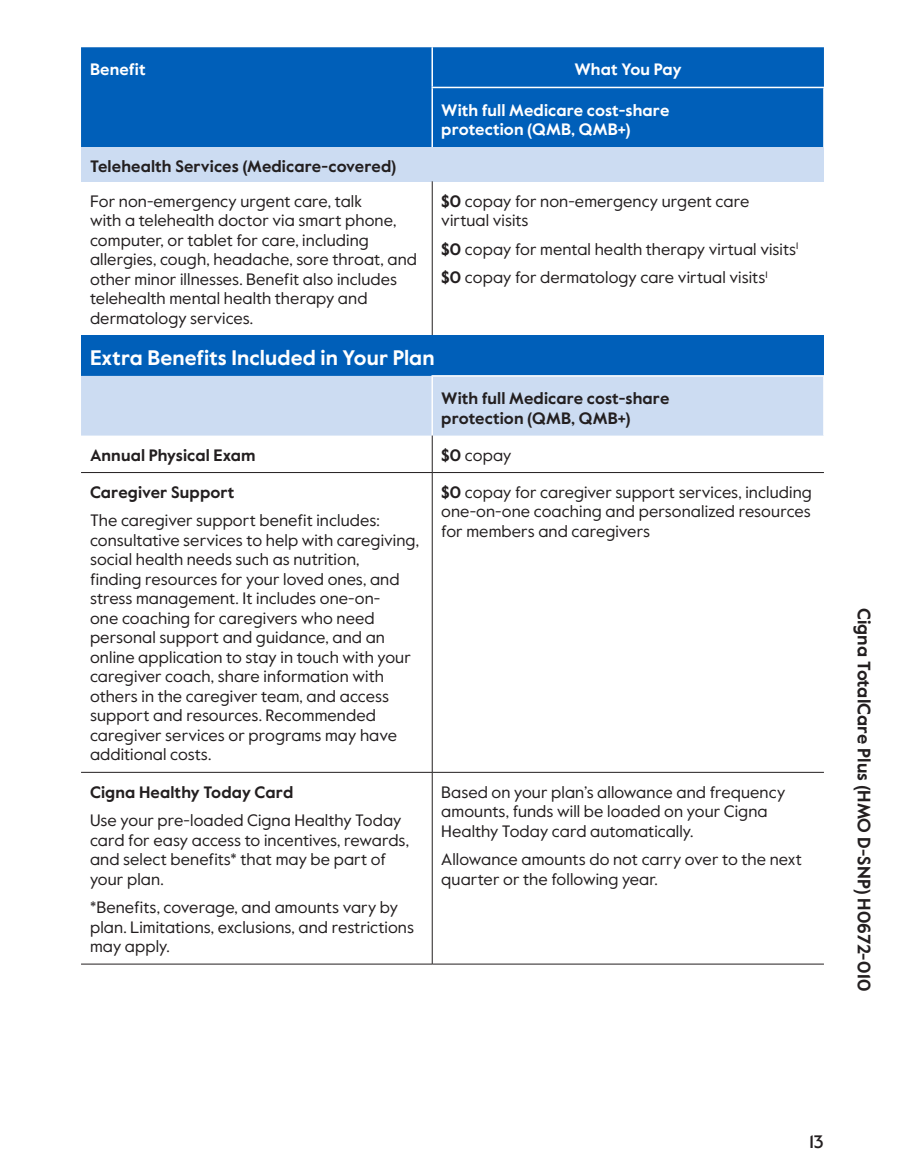
<style>
.page{position:relative;width:905px;height:1175px;background:#fff}
.page>*{position:absolute;margin:0;border:0;box-sizing:border-box;transform-origin:0 0}
.table_AB_h1{font:700 21px "Value Sans Pro";letter-spacing:.005em;color:#fff}
.margin_plan_name{font:700 18px "Value Sans Pro";letter-spacing:.005em;color:#231f20}
.t1{font:500 18px "Value Sans Pro";color:#231f20}
.table_para{font:16.5px/19.5px "Value Sans Pro";letter-spacing:.005em;color:#231f20}
.table_para_AB{font:16.5px/19.5px "Value Sans Pro";letter-spacing:.005em;color:#231f20}
.table_para-2{font:700 16.5px "Value Sans Pro";letter-spacing:.005em;color:#231f20}
.table_col_h1_align_r{font:700 16.5px/19.5px "Value Sans Pro";letter-spacing:.005em;color:#fff}
.table_col_h1_align_r-2{font:700 16.5px/19.5px "Value Sans Pro";letter-spacing:.005em;color:#231f20}
.table_row_h1{font:700 16.5px "Value Sans Pro";letter-spacing:.005em;color:#231f20}
.table_col_h1_align_c{font:700 16.5px "Value Sans Pro";color:#fff}
.s1{font-weight:700}
</style>
<div class="page">
<div style="left:81px;top:47px;width:743px;height:100px;background:#005fb9"></div>
<div style="left:81px;top:147px;width:743px;height:34px;background:#ccdcf2"></div>
<hr style="left:432px;top:181px;width:1px;height:154px;background:#231f20">
<hr style="left:431px;top:47px;width:2px;height:40px;background:#fff">
<hr style="left:431px;top:87px;width:393px;height:1px;background:#fff">
<hr style="left:823px;top:88px;width:1px;height:59px;background:#fff">
<hr style="left:431px;top:88px;width:2px;height:59px;background:#fff">
<hr style="left:81px;top:335px;width:351px;height:1px;background:#231f20">
<hr style="left:432px;top:335px;width:392px;height:1px;background:#231f20">
<div style="left:81px;top:336px;width:743px;height:40px;background:#005fb9"></div>
<div style="left:81px;top:376px;width:742px;height:59px;background:#ccdcf2"></div>
<hr style="left:432px;top:472px;width:392px;height:1px;background:#231f20">
<hr style="left:432px;top:772px;width:392px;height:1px;background:#231f20">
<hr style="left:432px;top:963px;width:392px;height:1px;background:#231f20">
<hr style="left:431px;top:375px;width:393px;height:1px;background:#fff">
<hr style="left:431px;top:376px;width:2px;height:59px;background:#fff">
<hr style="left:81px;top:472px;width:351px;height:1px;background:#231f20">
<hr style="left:81px;top:772px;width:351px;height:1px;background:#231f20">
<hr style="left:81px;top:963px;width:351px;height:1px;background:#231f20">
<hr style="left:432px;top:435px;width:1px;height:37px;background:#231f20">
<hr style="left:432px;top:473px;width:1px;height:299px;background:#231f20">
<hr style="left:432px;top:772px;width:1px;height:191px;background:#231f20">
<p class="table_col_h1_align_r" style="left:90px;top:61px;width:57px">Benefit</p>
<p class="table_col_h1_align_c" style="left:574px;top:60px;width:109px">What You Pay</p>
<p class="table_col_h1_align_r" style="left:441px;top:101px;width:230px">With full Medicare cost-share protection (QMB, QMB+)</p>
<p class="table_row_h1" style="left:90px;top:157px;width:308px">Telehealth Services (Medicare-covered)</p>
<p class="table_para" style="left:90px;top:191px;width:328px">For non-emergency urgent care, talk<br>with a telehealth doctor via smart phone, computer, or tablet for care, including allergies, cough, headache, sore throat, and other minor illnesses. Benefit also includes telehealth mental health therapy and dermatology services.</p>
<p class="table_para" style="left:441px;top:191px;width:309px"><span class="s1">$0</span> copay for non-emergency urgent care virtual visits</p>
<p class="table_para" style="left:441px;top:239px;width:359px"><span class="s1">$0</span> copay for mental health therapy virtual visits<sup>1</sup></p>
<p class="table_para" style="left:441px;top:268px;width:328px"><span class="s1">$0</span> copay for dermatology care virtual visits<sup>1</sup></p>
<p class="table_AB_h1" style="left:90px;top:345px;width:346px">Extra Benefits Included in Your Plan</p>
<p class="table_col_h1_align_r-2" style="left:441px;top:389px;width:230px">With full Medicare cost-share protection (QMB, QMB+)</p>
<p class="table_para-2" style="left:90px;top:445px;width:167px">Annual Physical Exam</p>
<p class="table_para_AB" style="left:441px;top:445px;width:72px"><span class="s1">$0</span> copay</p>
<p class="table_para-2" style="left:90px;top:482px;width:146px">Caregiver Support</p>
<p class="table_para" style="left:90px;top:511px;width:330px">The caregiver support benefit includes: consultative services to help with caregiving, social health needs such as nutrition,<br>finding resources for your loved ones, and stress management. It includes one-on-<br>one coaching for caregivers who need personal support and guidance, and an online application to stay in touch with your caregiver coach, share information with others in the caregiver team, and access support and resources. Recommended caregiver services or programs may have additional costs.</p>
<p class="table_para_AB" style="left:441px;top:482px;width:372px;text-align:justify"><span class="s1">$0</span> copay for caregiver support services, including one-on-one coaching and personalized resources for members and caregivers</p>
<p class="table_para-2" style="left:90px;top:781px;width:205px">Cigna Healthy Today Card</p>
<p class="table_para" style="left:90px;top:811px;width:320px">Use your pre-loaded Cigna Healthy Today card for easy access to incentives, rewards, and select benefits* that may be part of your plan.</p>
<p class="table_para" style="left:90px;top:898px;width:325px">*Benefits, coverage, and amounts vary by plan. Limitations, exclusions, and restrictions may apply.</p>
<p class="table_para_AB" style="left:441px;top:782px;width:345px">Based on your plan’s allowance and frequency amounts, funds will be loaded on your Cigna<br>Healthy Today card automatically.</p>
<p class="table_para_AB" style="left:441px;top:850px;width:362px">Allowance amounts do not carry over to the next quarter or the following year.</p>
<p class="margin_plan_name" style="left:874px;top:608px;width:385px;rotate:90deg">Cigna TotalCare Plus (HMO D-SNP) H0672-010</p>
<p class="t1" style="left:809px;top:1130px;width:16px">13</p>
</div>
